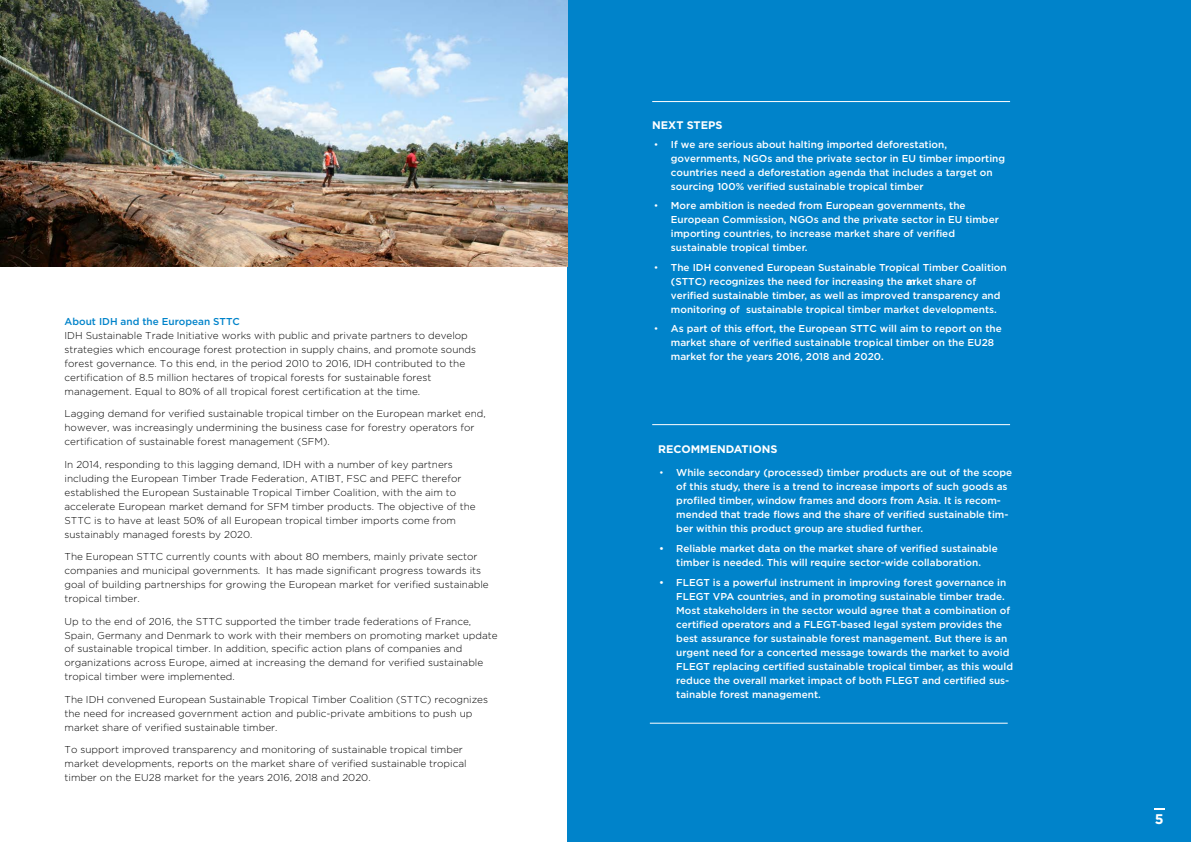
<style>
.page{position:relative;width:1191px;height:842px;background:#fff}
.page>*{position:absolute;margin:0;border:0;box-sizing:border-box;transform-origin:0 0}
.t1{font:700 14px "Gotham";color:#fff}
.t2{font:700 11px "Gotham";color:#fff}
.t3{font:300 10px/14px "Gotham";color:#000}
.t4{font:500 10px/14px "Gotham";color:#fff}
.t5{font:500 10px "Gotham";color:#0083ca}
.s1{font-weight:300}
</style>
<div class="page">
<div style="left:567px;top:0;width:624px;height:842px;background:#0083ca"></div>
<img style="left:0;top:0;width:567px;height:266px">
<hr style="left:652px;top:101px;width:358px;height:1px;background:#fff">
<hr style="left:650px;top:723px;width:357px;height:1px;background:#fff">
<svg style="left:1154px;top:808px;width:10px;height:2px"></svg>
<hr style="left:652px;top:424px;width:358px;height:1px;background:#fff">
<p class="t5" style="left:65px;top:315px;width:177px">About IDH and the European STTC</p>
<p class="t3" style="left:65px;top:328px;width:413px">IDH Sustainable Trade Initiative works with public and private partners to develop strategies which encourage forest protection in supply chains, and promote sounds forest governance. To this end, in the period 2010 to 2016, IDH contributed to the certification of 8.5 million hectares of tropical forests for sustainable forest management. Equal to 80% of all tropical forest certification at the time.</p>
<p class="t3" style="left:65px;top:407px;width:423px">Lagging demand for verified sustainable tropical timber on the European market end, however, was increasingly undermining the business case for forestry operators for certification of sustainable forest management (SFM).</p>
<p class="t3" style="left:65px;top:457px;width:412px">In 2014, responding to this lagging demand, IDH with a number of key partners including the European Timber Trade Federation, ATIBT, FSC and PEFC therefor established the European Sustainable Tropical Timber Coalition, with the aim to accelerate European market demand for SFM timber products. The objective of the STTC is to have at least 50% of all European tropical timber imports come from sustainably managed forests by 2020.</p>
<p class="t3" style="left:65px;top:549px;width:426px">The European STTC currently counts with about 80 members, mainly private sector companies and municipal governments. It has made significant progress towards its goal of building partnerships for growing the European market for verified sustainable tropical timber.</p>
<p class="t3" style="left:65px;top:614px;width:434px">Up to the end of 2016, the STTC supported the timber trade federations of France, Spain, Germany and Denmark to work with their members on promoting market update of sustainable tropical timber. In addition, specific action plans of companies and organizations across Europe, aimed at increasing the demand for verified sustainable tropical timber were implemented.</p>
<p class="t3" style="left:65px;top:692px;width:425px">The IDH convened European Sustainable Tropical Timber Coalition (STTC) recognizes the need for increased government action and public-private ambitions to push up market share of verified sustainable timber.</p>
<p class="t3" style="left:65px;top:742px;width:403px">To support improved transparency and monitoring of sustainable tropical timber market developments, reports on the market share of verified sustainable tropical timber on the EU28 market for the years 2016, 2018 and 2020.</p>
<p class="t2" style="left:652px;top:118px;width:72px">NEXT STEPS</p>
<p class="t4" style="left:671px;top:138px;width:336px;text-indent:-17px"><span class="s1">•</span> If we are serious about halting imported deforestation, governments, NGOs and the private sector in EU timber importing countries need a deforestation agenda that includes a target on sourcing 100% verified sustainable tropical timber</p>
<p class="t4" style="left:671px;top:199px;width:329px;text-indent:-17px"><span class="s1">•</span> More ambition is needed from European governments, the European Commission, NGos and the private sector in EU timber importing countries, to increase market share of verified sustainable tropical timber.</p>
<p class="t4" style="left:671px;top:260px;width:337px;text-indent:-17px"><span class="s1">•</span> The IDH convened European Sustainable Tropical Timber coalition (STTc) recognizes the need for increasing the market share of verified sustainable timber, as well as improved transparency and monitoring of sustainable tropical timber market developments.</p>
<p class="t4" style="left:671px;top:321px;width:332px;text-indent:-17px"><span class="s1">•</span> As part of this effort, the European STTC will aim to report on the market share of verified sustainable tropical timber on the EU28 market for the years 2016, 2018 and 2020.</p>
<p class="t2" style="left:658px;top:441px;width:121px">RECOMMENDATIONS</p>
<p class="t4" style="left:676px;top:466px;width:337px;text-indent:-17px"><span class="s1">•</span> While secondary (processed) timber products are out of the scope of this study, there is a trend to increase imports of such goods as profiled timber, window frames and doors from Asia. It is recom&shy;mended that trade flows and the share of verified sustainable tim&shy;ber within this product group are studied further.</p>
<p class="t4" style="left:659px;top:541px;width:340px;text-align:center">• Reliable market data on the market share of verified sustainable timber is needed. This will require sector-wide collaboration.</p>
<p class="t4" style="left:676px;top:575px;width:338px;text-indent:-17px">• FLEGT is a powerful instrument in improving forest governance in FLEGT VPA countries, and in promoting sustainable timber trade.<br>Most stakeholders in the sector would agree that a combination of certified operators and a FLEGT-based legal system provides the best assurance for sustainable forest management. But there is an urgent need for a concerted message towards the market to avoid FLEGT replacing certified sustainable tropical timber, as this would reduce the overall market impact of both FLEGT and certified sus&shy;tainable forest management.</p>
<h1 class="t1" style="left:1154px;top:810px;width:10px">5</h1>
</div>
